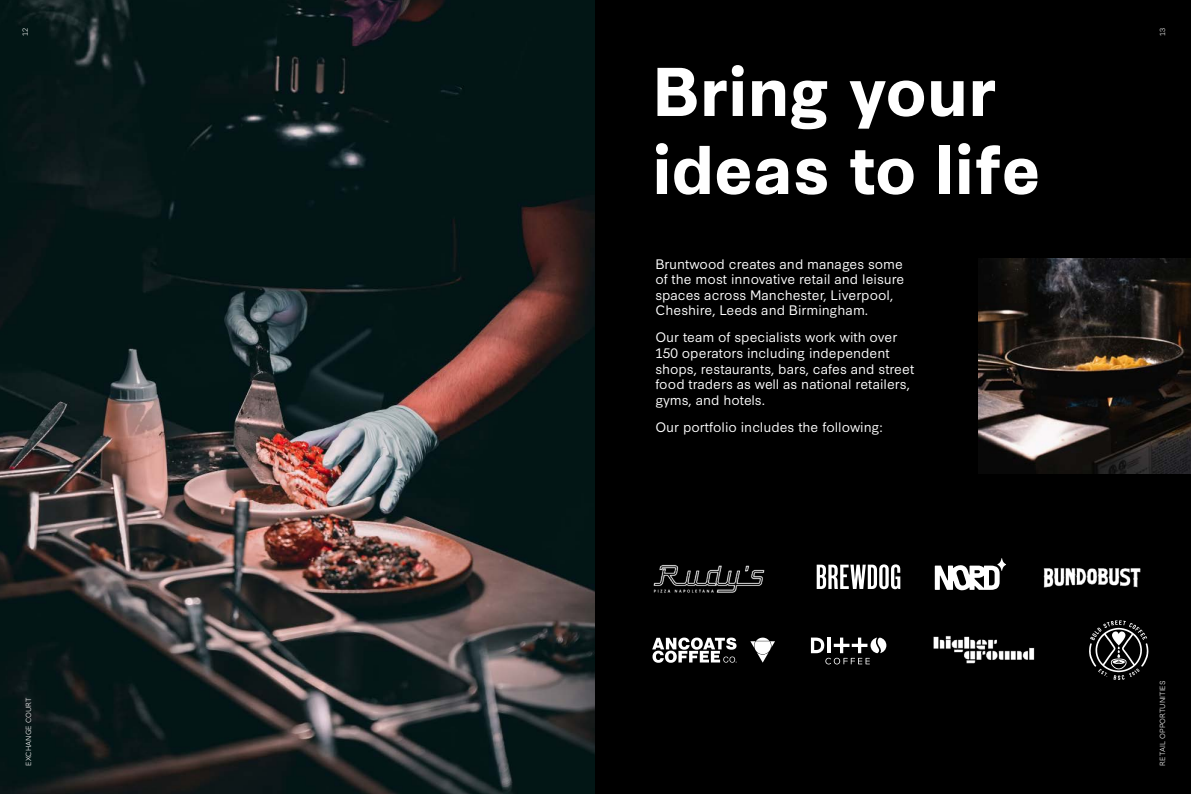
<style>
.page{position:relative;width:1191px;height:794px;background:#fff}
.page>*{position:absolute;margin:0;border:0;box-sizing:border-box;transform-origin:0 0}
.t1{font:700 65px/78px "Synthese";color:#fff}
.t2{font:13px/15.6px "Synthese";color:#fff}
.t3{font:300 7px "Synthese";letter-spacing:.01em;color:#fff}
</style>
<div class="page">
<img style="left:0;top:0;width:595px;height:794px">
<div style="left:595px;top:0;width:596px;height:794px;background:#000"></div>
<img style="left:978px;top:259px;width:213px;height:214px">
<svg style="left:652px;top:637px;width:84px;height:26px"></svg>
<svg style="left:750px;top:637px;width:25px;height:25px"></svg>
<svg style="left:811px;top:637px;width:75px;height:27px"></svg>
<svg style="left:816px;top:564px;width:84px;height:25px"></svg>
<img style="left:1043px;top:568px;width:98px;height:20px">
<img style="left:653px;top:564px;width:112px;height:29px">
<img style="left:933px;top:635px;width:102px;height:29px">
<svg style="left:934px;top:558px;width:72px;height:32px"></svg>
<svg style="left:1089px;top:620px;width:59px;height:60px"></svg>
<p class="t3" style="left:19px;top:36px;width:10px;rotate:-90deg">12</p>
<p class="t3" style="left:1156px;top:36px;width:10px;rotate:-90deg">13</p>
<h1 class="t1" style="left:652px;top:48px;width:390px">Bring your ideas to life</h1>
<p class="t3" style="left:23px;top:765px;width:70px;rotate:-90deg">EXCHANGE COURT</p>
<p class="t2" style="left:655px;top:255px;width:250px">Bruntwood creates and manages some of the most innovative retail and leisure spaces across Manchester, Liverpool, Cheshire, Leeds and Birmingham.</p>
<p class="t2" style="left:655px;top:328px;width:260px">Our team of specialists work with over 150 operators including independent shops, restaurants, bars, cafes and street food traders as well as national retailers, gyms, and hotels.</p>
<p class="t2" style="left:655px;top:418px;width:229px">Our portfolio includes the following:</p>
<p class="t3" style="left:1156px;top:765px;width:86px;rotate:-90deg">RETAIL OPPORTUNITIES</p>
</div>
